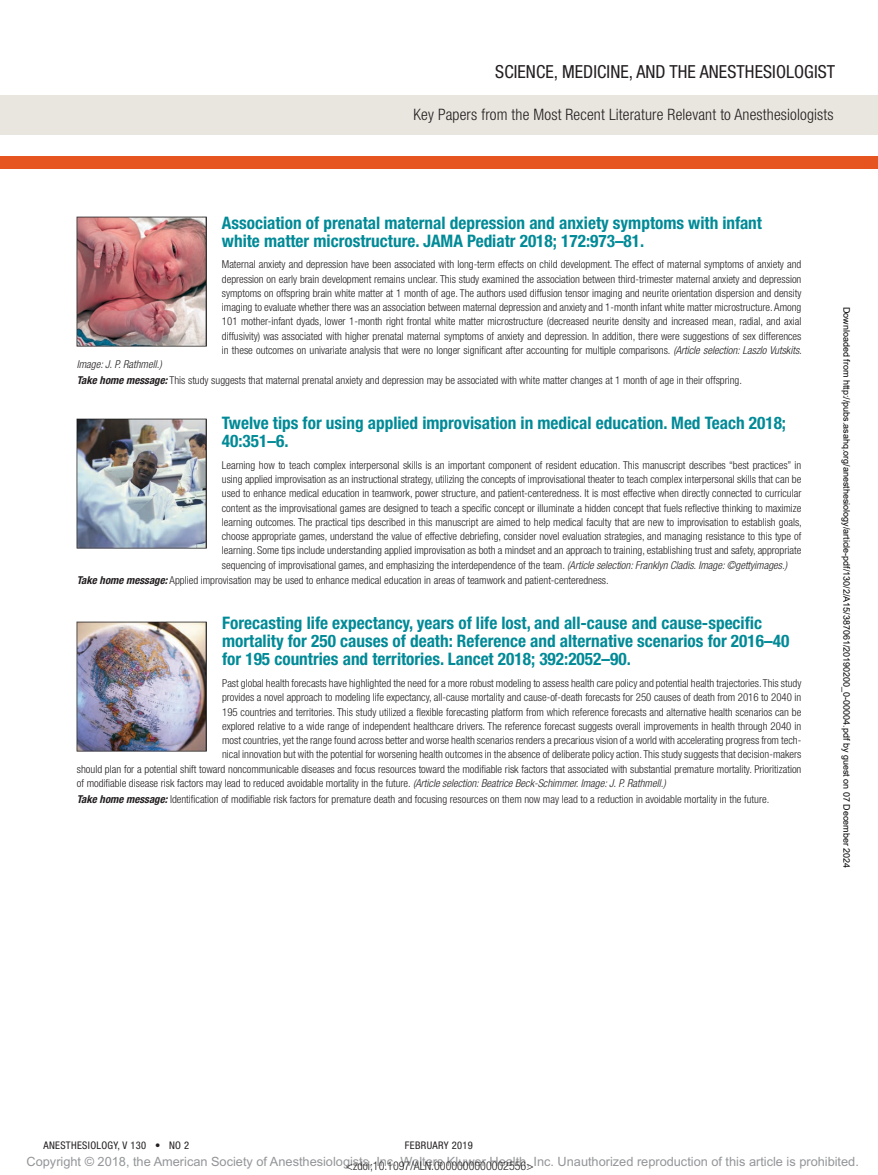
<style>
.page{position:relative;width:878px;height:1175px;background:#fff}
.page>*{position:absolute;margin:0;border:0;box-sizing:border-box;transform-origin:0 0}
.t1{font:condensed 18px "Helvetica Neue LT Std";letter-spacing:.005em;color:#231f20}
.t2{font:700 condensed 17.25px/18px "Helvetica Neue LT Std";color:#008a97}
.t3{font:300 condensed 15.75px "Helvetica Neue LT Std";letter-spacing:.01em;color:#231f20}
.t4{font:12.75px "Arial MT Std";color:#939598}
.t5{font:300 condensed 12px "Helvetica Neue LT Std";color:#231f20}
.t6{font:300 condensed 10.8px/14.2px "Helvetica Neue LT Std";color:#231f20;text-align:justify}
.t7{font:condensed 10.5px "Helvetica Neue LT Std";letter-spacing:.03em;color:#231f20}
.t8{font:9px "Arial";color:#000}
.s1{font-style:italic}
.s2{font-weight:700;font-style:italic}
</style>
<div class="page">
<div style="left:0;top:95px;width:878px;height:39px;background:#e9e6df"></div>
<div style="left:0;top:156px;width:878px;height:12px;background:#e6551f"></div>
<img style="left:77px;top:216px;width:130px;height:130px">
<img style="left:77px;top:418px;width:130px;height:130px">
<img style="left:77px;top:621px;width:130px;height:130px">
<h1 class="t1" style="left:495px;top:61px;width:341px">SCIENCE, MEDICINE, AND THE ANESTHESIOLOGIST</h1>
<h3 class="t3" style="left:413px;top:106px;width:421px">Key Papers from the Most Recent Literature Relevant to Anesthesiologists</h3>
<h2 class="t2" style="left:222px;top:213px;width:541px">Association of prenatal maternal depression and anxiety symptoms with infant white matter microstructure. JAMA Pediatr 2018; 172:973–81.</h2>
<p class="t6" style="left:222px;top:257px;width:581px">Maternal anxiety and depression have been associated with long-term effects on child development. The effect of maternal symptoms of anxiety and depression on early brain development remains unclear. This study examined the association between third-trimester maternal anxiety and depression symptoms on offspring brain white matter at 1 month of age. The authors used diffusion tensor imaging and neurite orientation dispersion and density imaging to evaluate whether there was an association between maternal depression and anxiety and 1-month infant white matter microstructure. Among 101 mother-infant dyads, lower 1-month right frontal white matter microstructure (decreased neurite density and increased mean, radial, and axial diffusivity) was associated with higher prenatal maternal symptoms of anxiety and depression. In addition, there were suggestions of sex differences in these outcomes on univariate analysis that were no longer significant after accounting for multiple comparisons. <span class="s1">(Article selection: Laszlo Vutskits.</span></p>
<p class="t6" style="left:77px;top:356px;width:666px;line-height:15.8px"><span class="s1">Image: J. P. Rathmell.)<br></span><span class="s2">Take home message:</span> This study suggests that maternal prenatal anxiety and depression may be associated with white matter changes at 1 month of age in their offspring.</p>
<h2 class="t2" style="left:222px;top:414px;width:565px">Twelve tips for using applied improvisation in medical education. Med Teach 2018;<br>40:351–6.</h2>
<p class="t6" style="left:222px;top:458px;width:581px">Learning how to teach complex interpersonal skills is an important component of resident education. This manuscript describes “best practices” in using applied improvisation as an instructional strategy, utilizing the concepts of improvisational theater to teach complex interpersonal skills that can be used to enhance medical education in teamwork, power structure, and patient-centeredness. It is most effective when directly connected to curricular content as the improvisational games are designed to teach a specific concept or illuminate a hidden concept that fuels reflective thinking to maximize learning outcomes. The practical tips described in this manuscript are aimed to help medical faculty that are new to improvisation to establish goals, choose appropriate games, understand the value of effective debriefing, consider novel evaluation strategies, and managing resistance to this type of learning. Some tips include understanding applied improvisation as both a mindset and an approach to training, establishing trust and safety, appropriate sequencing of improvisational games, and emphasizing the interdependence of the team. <span class="s1">(Article selection: Franklyn Cladis. Image: ©gettyimages.)</span></p>
<p class="t6" style="left:77px;top:573px;width:533px"><span class="s2">Take home message:</span> Applied improvisation may be used to enhance medical education in areas of teamwork and patient-centeredness.</p>
<h2 class="t2" style="left:222px;top:614px;width:568px">Forecasting life expectancy, years of life lost, and all-cause and cause-specific mortality for 250 causes of death: Reference and alternative scenarios for 2016–40 for 195 countries and territories. Lancet 2018; 392:2052–90.</h2>
<p class="t6" style="left:222px;top:676px;width:581px">Past global health forecasts have highlighted the need for a more robust modeling to assess health care policy and potential health trajectories. This study</p>
<p class="t6" style="left:222px;top:690px;width:580px">provides a novel approach to modeling life expectancy, all-cause mortality and cause-of-death forecasts for 250 causes of death from 2016 to 2040 in</p>
<p class="t6" style="left:222px;top:704px;width:580px">195 countries and territories. This study utilized a flexible forecasting platform from which reference forecasts and alternative health scenarios can be</p>
<p class="t6" style="left:222px;top:719px;width:581px">explored relative to a wide range of independent healthcare drivers. The reference forecast suggests overall improvements in health through 2040 in</p>
<p class="t6" style="left:222px;top:733px;width:580px">most countries, yet the range found across better and worse health scenarios renders a precarious vision of a world with accelerating progress from tech-</p>
<p class="t6" style="left:222px;top:747px;width:581px">nical innovation but with the potential for worsening health outcomes in the absence of deliberate policy action. This study suggests that decision-makers</p>
<p class="t6" style="left:77px;top:761px;width:726px">should plan for a potential shift toward noncommunicable diseases and focus resources toward the modifiable risk factors that associated with substantial premature mortality. Prioritization</p>
<p class="t6" style="left:77px;top:776px;width:590px">of modifiable disease risk factors may lead to reduced avoidable mortality in the future. <span class="s1">(Article selection: Beatrice Beck-Schimmer. Image: J. P. Rathmell.)</span></p>
<p class="t6" style="left:77px;top:791px;width:694px"><span class="s2">Take home message:</span> Identification of modifiable risk factors for premature death and focusing resources on them now may lead to a reduction in avoidable mortality in the future.</p>
<p class="t8" style="left:850px;top:306px;width:563px;rotate:90deg">Downloaded from http://pubs.asahq.org/anesthesiology/article-pdf/130/2/A15/387061/20190200_0-00004.pdf by guest on 07 December 2024</p>
<p class="t7" style="left:44px;top:1139px;width:147px">ANESTHESIOLOGY, V 130 • NO 2</p>
<p class="t7" style="left:405px;top:1139px;width:69px">FEBRUARY 2019</p>
<p class="t4" style="left:27px;top:1154px;width:833px">Copyright © 2018, the American Society of Anesthesiologists, Inc. Wolters Kluwer Health, Inc. Unauthorized reproduction of this article is prohibited.</p>
<p class="t5" style="left:346px;top:1159px;width:189px">&lt;zdoi;10.1097/ALN.0000000000002556&gt;</p>
</div>
